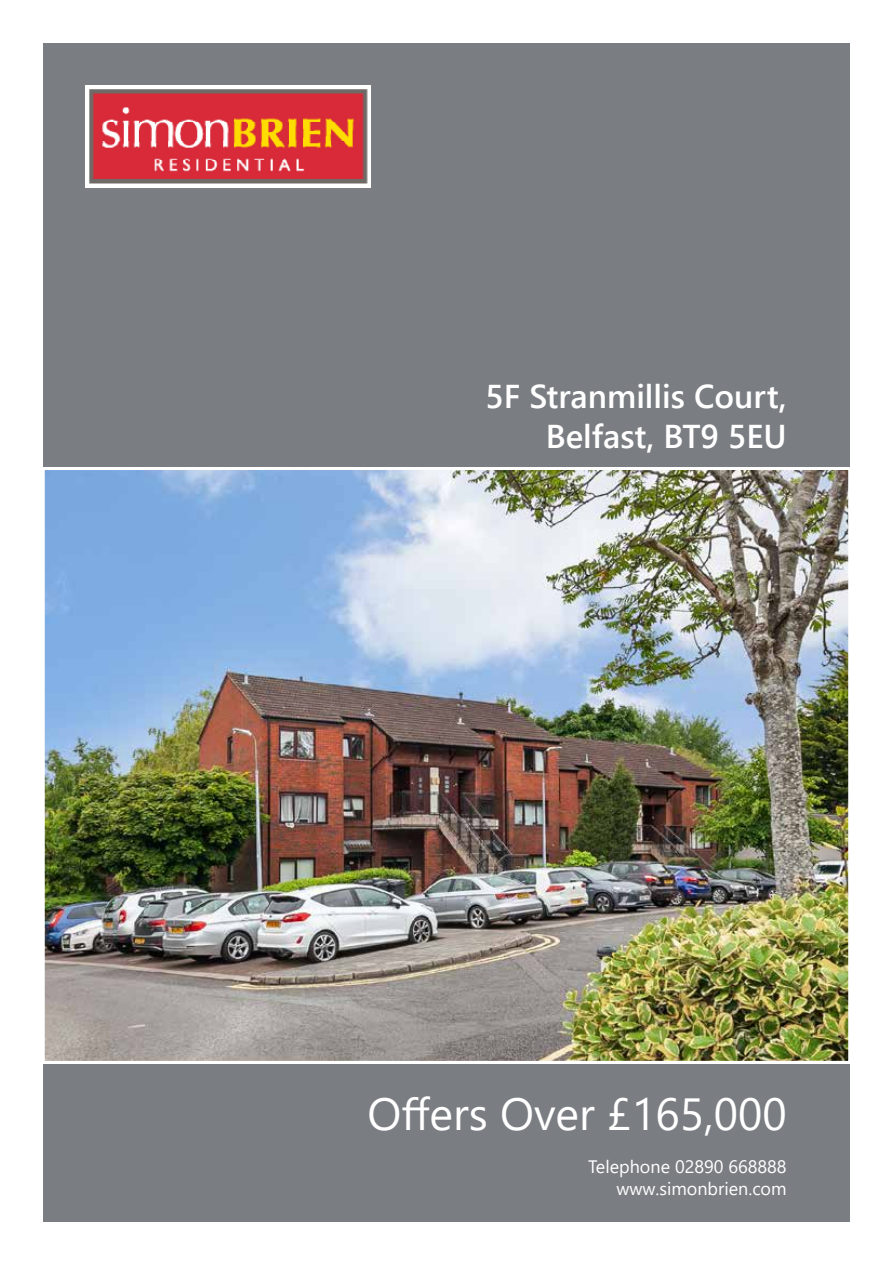
<style>
.page{position:relative;width:893px;height:1263px;background:#fff}
.page>*{position:absolute;margin:0;border:0;box-sizing:border-box;transform-origin:0 0}
.t1{font:45px "Segoe UI";color:#fff}
.t2{font:600 33px/39.6px "Segoe UI";color:#fff;text-align:right}
.t3{font:18px/21.6px "Segoe UI";color:#fff;text-align:right}
</style>
<div class="page">
<div style="left:43px;top:43px;width:807px;height:424px;background:#7a7d82"></div>
<div style="left:43px;top:1064px;width:807px;height:157px;background:#7a7d82"></div>
<img style="left:46px;top:471px;width:801px;height:589px">
<div style="left:42px;top:467px;width:809px;height:597px;border:3px solid #fff"></div>
<img style="left:85px;top:85px;width:286px;height:102px">
<h2 class="t2" style="left:485px;top:374px;width:303px">5F Stranmillis Court,<br>Belfast, BT9 5EU</h2>
<h1 class="t1" style="left:368px;top:1071px;width:421px">Offers Over £165,000</h1>
<p class="t3" style="left:588px;top:1154px;width:200px">Telephone 02890 668888 www.simonbrien.com</p>
</div>
